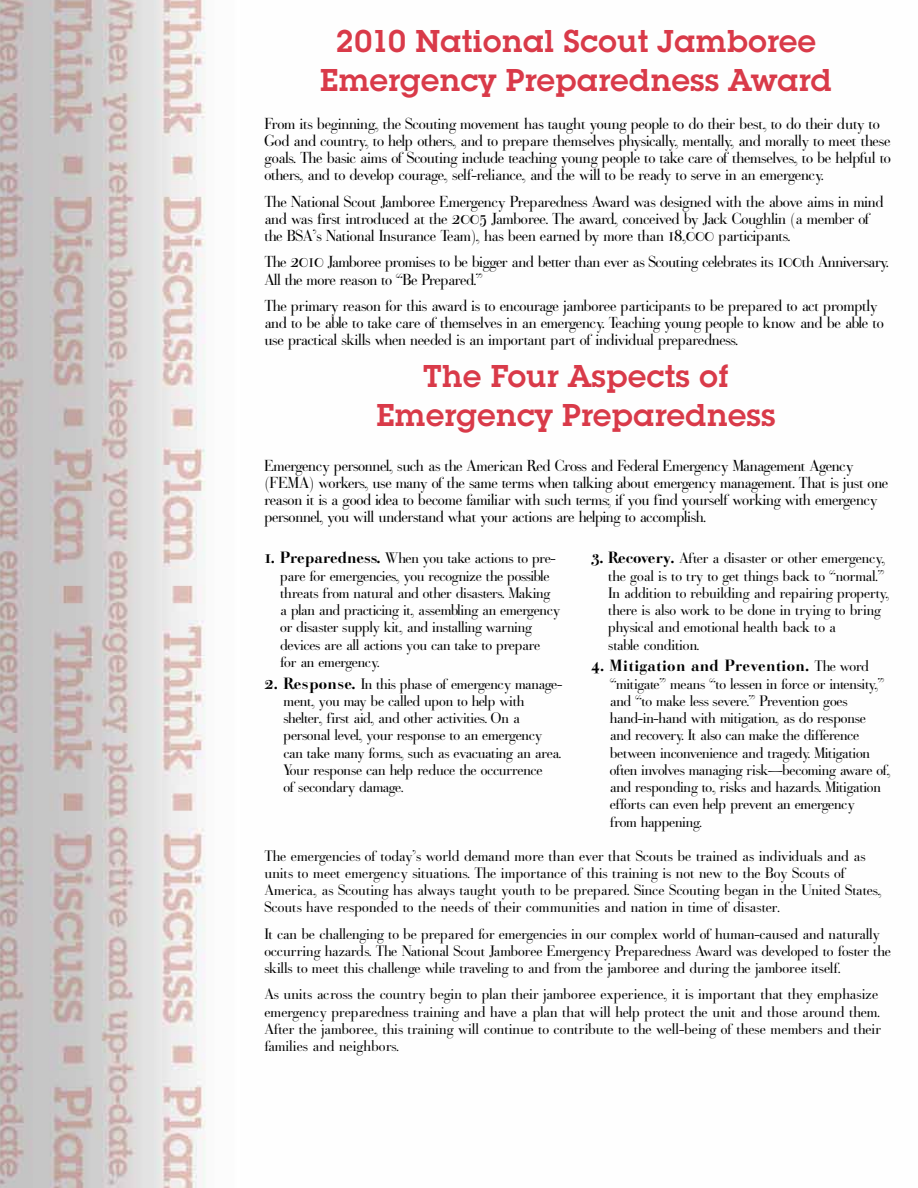
<style>
.page{position:relative;width:918px;height:1188px;background:#fff}
.page>*{position:absolute;margin:0;border:0;box-sizing:border-box;transform-origin:0 0}
.t1{font:600 33px/39px "Lubalin Graph ITC";color:#d93a49;text-align:center}
.t2{font:15.75px/17.2px "Bodoni Classic";letter-spacing:-.02em;color:#000}
.t3{font:700 15.75px "Bodoni Classic";color:#000}
.t4{font:15px/17.2px "Bodoni Classic";letter-spacing:-.01em;color:#000}
.s1{font-weight:700;font-size:15.75px}
.s2{font-weight:400;font-size:15px}
</style>
<div class="page">
<img style="left:0;top:0;width:206px;height:1188px">
<h1 class="t1" style="left:320px;top:21px;width:514px">2010 National Scout Jamboree<br>Emergency Preparedness Award</h1>
<p class="t2" style="left:264px;top:115px;width:628px">From its beginning, the Scouting movement has taught young people to do their best, to do their duty to God and country, to help others, and to prepare themselves physically, mentally, and morally to meet these goals. The basic aims of Scouting include teaching young people to take care of themselves, to be helpful to others, and to develop courage, self-reliance, and the will to be ready to serve in an emergency.</p>
<p class="t2" style="left:264px;top:193px;width:621px">The National Scout Jamboree Emergency Preparedness Award was designed with the above aims in mind and was first introduced at the 2005 Jamboree. The award, conceived by Jack Coughlin (a member of the BSA’s National Insurance Team), has been earned by more than 18,000 participants.</p>
<p class="t2" style="left:264px;top:254px;width:626px">The 2010 Jamboree promises to be bigger and better than ever as Scouting celebrates its 100th Anniversary.<br>All the more reason to “Be Prepared.”</p>
<p class="t2" style="left:264px;top:297px;width:621px">The primary reason for this award is to encourage jamboree participants to be prepared to act promptly and to be able to take care of themselves in an emergency. Teaching young people to know and be able to use practical skills when needed is an important part of individual preparedness.</p>
<h1 class="t1" style="left:376px;top:356px;width:401px">The Four Aspects of<br>Emergency Preparedness</h1>
<p class="t2" style="left:264px;top:457px;width:626px">Emergency personnel, such as the American Red Cross and Federal Emergency Management Agency (FEMA) workers, use many of the same terms when talking about emergency management. That is just one reason it is a good idea to become familiar with such terms; if you find yourself working with emergency personnel, you will understand what your actions are helping to accomplish.</p>
<p class="t4" style="left:280px;top:550px;width:282px;text-indent:-16px"><span class="s1">1. Preparedness.</span> When you take actions to pre&shy;pare for emergencies, you recognize the possible threats from natural and other disasters. Making a plan and practicing it, assembling an emergency or disaster supply kit, and installing warning devices are all actions you can take to prepare<br>for an emergency.</p>
<p class="t4" style="left:284px;top:675px;width:280px;text-indent:-19px"><span class="s1">2. Response.</span> In this phase of emergency manage&shy;ment, you may be called upon to help with shelter, first aid, and other activities. On a personal level, your response to an emergency can take many forms, such as evacuating an area.<br>Your response can help reduce the occurrence<br>of secondary damage.</p>
<p class="t4" style="left:608px;top:550px;width:283px;text-indent:-17px"><span class="s1">3. Recovery.</span> After a disaster or other emergency, the goal is to try to get things back to “normal.” In addition to rebuilding and repairing property, there is also work to be done in trying to bring physical and emotional health back to a<br>stable condition.</p>
<p class="t3" style="left:591px;top:656px;width:279px">4. Mitigation and Prevention. <span class="s2">The word</span></p>
<p class="t4" style="left:610px;top:675px;width:282px">“mitigate” means “to lessen in force or intensity,” and “to make less severe.” Prevention goes hand-in-hand with mitigation, as do response and recovery. It also can make the difference between inconvenience and tragedy. Mitigation often involves managing risk—becoming aware of, and responding to, risks and hazards. Mitigation efforts can even help prevent an emergency<br>from happening.</p>
<p class="t4" style="left:264px;top:847px;width:619px">The emergencies of today’s world demand more than ever that Scouts be trained as individuals and as units to meet emergency situations. The importance of this training is not new to the Boy Scouts of America, as Scouting has always taught youth to be prepared. Since Scouting began in the United States, Scouts have responded to the needs of their communities and nation in time of disaster.</p>
<p class="t4" style="left:264px;top:925px;width:628px">It can be challenging to be prepared for emergencies in our complex world of human-caused and naturally occurring hazards. The National Scout Jamboree Emergency Preparedness Award was developed to foster the skills to meet this challenge while traveling to and from the jamboree and during the jamboree itself.</p>
<p class="t4" style="left:264px;top:986px;width:618px">As units across the country begin to plan their jamboree experience, it is important that they emphasize emergency preparedness training and have a plan that will help protect the unit and those around them.<br>After the jamboree, this training will continue to contribute to the well-being of these members and their families and neighbors.</p>
</div>
